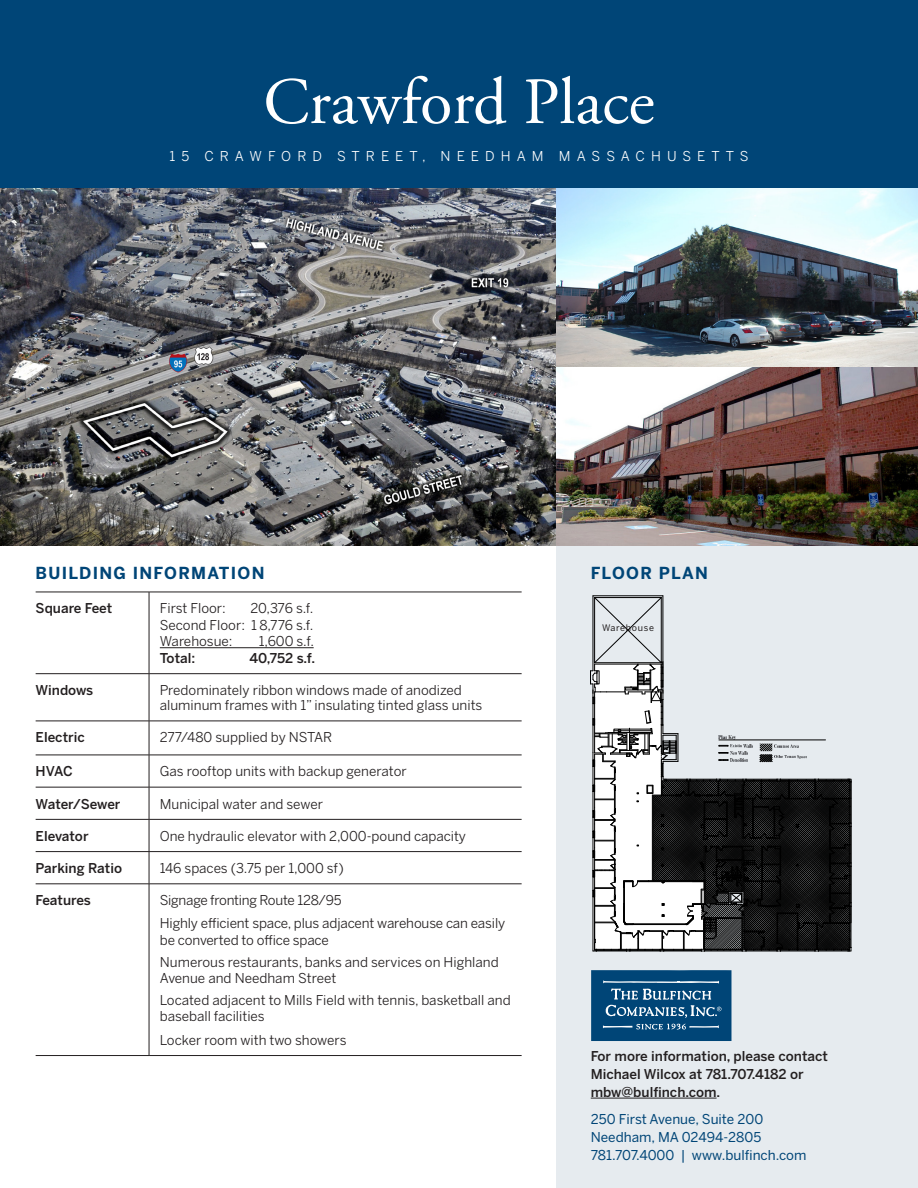
<style>
.page{position:relative;width:918px;height:1188px;background:#fff}
.page>*{position:absolute;margin:0;border:0;box-sizing:border-box;transform-origin:0 0}
.t1{font:66px "Adobe Garamond Pro";color:#fff}
.t2{font:700 16.5px "Benton Sans";letter-spacing:.075em;color:#004577}
.t3{font:13.5px/16.5px "Benton Sans";color:#231f20}
.t4{font:500 13.5px/18px "Benton Sans";color:#231f20}
.t5{font:13.5px "Benton Sans";color:#004577}
.t6{font:13.5px "Benton Sans";letter-spacing:.45em;color:#fff}
.t7{font:13.5px "Benton Sans";letter-spacing:-.02em;color:#231f20}
.t8{font:9px "Benton Sans";letter-spacing:.075em;color:#231f20}
</style>
<div class="page">
<div style="left:556px;top:536px;width:362px;height:652px;background:#e6ebef"></div>
<div style="left:0;top:0;width:918px;height:188px;background:#004577"></div>
<img style="left:0;top:188px;width:556px;height:358px">
<svg style="left:591px;top:970px;width:140px;height:71px;background:#1d5a86"></svg>
<hr style="left:36px;top:592px;width:113px;height:1px;background:#231f20">
<hr style="left:149px;top:592px;width:373px;height:1px;background:#231f20">
<hr style="left:149px;top:592px;width:1px;height:81px;background:#231f20">
<hr style="left:36px;top:673px;width:113px;height:1px;background:#231f20">
<hr style="left:149px;top:673px;width:373px;height:1px;background:#231f20">
<hr style="left:149px;top:674px;width:1px;height:47px;background:#231f20">
<hr style="left:36px;top:721px;width:113px;height:1px;background:#231f20">
<hr style="left:149px;top:721px;width:373px;height:1px;background:#231f20">
<hr style="left:149px;top:721px;width:1px;height:34px;background:#231f20">
<hr style="left:36px;top:755px;width:113px;height:1px;background:#231f20">
<hr style="left:149px;top:755px;width:373px;height:1px;background:#231f20">
<hr style="left:149px;top:755px;width:1px;height:32px;background:#231f20">
<hr style="left:36px;top:787px;width:113px;height:1px;background:#231f20">
<hr style="left:149px;top:787px;width:373px;height:1px;background:#231f20">
<hr style="left:149px;top:787px;width:1px;height:32px;background:#231f20">
<hr style="left:36px;top:819px;width:113px;height:1px;background:#231f20">
<hr style="left:149px;top:819px;width:373px;height:1px;background:#231f20">
<hr style="left:149px;top:820px;width:1px;height:31px;background:#231f20">
<hr style="left:36px;top:851px;width:113px;height:1px;background:#231f20">
<hr style="left:149px;top:851px;width:373px;height:1px;background:#231f20">
<hr style="left:149px;top:852px;width:1px;height:32px;background:#231f20">
<hr style="left:36px;top:884px;width:113px;height:1px;background:#231f20">
<hr style="left:149px;top:884px;width:373px;height:1px;background:#231f20">
<hr style="left:149px;top:884px;width:1px;height:171px;background:#231f20">
<hr style="left:36px;top:1055px;width:113px;height:1px;background:#231f20">
<hr style="left:149px;top:1055px;width:373px;height:1px;background:#231f20">
<hr style="left:160px;top:647px;width:154px;height:1px;background:#231f20">
<hr style="left:591px;top:1098px;width:126px;height:1px;background:#231f20">
<img style="left:556px;top:188px;width:362px;height:179px">
<img style="left:556px;top:367px;width:362px;height:179px">
<hr style="left:663px;top:596px;width:1px;height:97px;background:#000">
<hr style="left:593px;top:596px;width:70px;height:1px;background:#000">
<svg style="left:590px;top:597px;width:262px;height:355px"></svg>
<p class="t1" style="left:263px;top:62px;width:393px">Crawford Place</p>
<p class="t6" style="left:170px;top:148px;width:580px">15 CRAWFORD STREET, NEEDHAM MASSACHUSETTS</p>
<p class="t2" style="left:36px;top:563px;width:230px">BUILDING INFORMATION</p>
<p class="t4" style="left:36px;top:599px;width:78px">Square Feet</p>
<p class="t3" style="left:160px;top:600px;width:68px">First Floor:</p>
<p class="t3" style="left:160px;top:600px;width:155px;text-align:justify;text-indent:91px">20,376 s.f.<br>Second Floor: 1 8,776 s.f.<br>Warehosue:</p>
<p class="t3" style="left:259px;top:633px;width:57px">1,600 s.f.</p>
<p class="t4" style="left:160px;top:649px;width:37px">Total:</p>
<p class="t4" style="left:249px;top:649px;width:67px">40,752 s.f.</p>
<p class="t4" style="left:36px;top:681px;width:59px">Windows</p>
<p class="t3" style="left:160px;top:683px;width:324px;line-height:15px">Predominately ribbon windows made of anodized aluminum frames with 1” insulating tinted glass units</p>
<p class="t4" style="left:36px;top:728px;width:51px">Electric</p>
<p class="t3" style="left:160px;top:729px;width:174px">277/480 supplied by NSTAR</p>
<p class="t4" style="left:36px;top:762px;width:39px">HVAC</p>
<p class="t3" style="left:160px;top:763px;width:249px">Gas rooftop units with backup generator</p>
<p class="t4" style="left:36px;top:794px;width:86px">Water/Sewer</p>
<p class="t3" style="left:160px;top:795px;width:165px">Municipal water and sewer</p>
<p class="t4" style="left:36px;top:827px;width:54px">Elevator</p>
<p class="t3" style="left:160px;top:827px;width:308px">One hydraulic elevator with 2,000-pound capacity</p>
<p class="t4" style="left:36px;top:859px;width:88px">Parking Ratio</p>
<p class="t3" style="left:160px;top:860px;width:185px">146 spaces (3.75 per 1,000 sf)</p>
<p class="t4" style="left:36px;top:891px;width:57px">Features</p>
<p class="t7" style="left:160px;top:892px;width:183px">Signage fronting Route 128/95</p>
<p class="t3" style="left:160px;top:915px;width:347px">Highly efficient space, plus adjacent warehouse can easily be converted to office space</p>
<p class="t3" style="left:160px;top:953px;width:340px">Numerous restaurants, banks and services on Highland<br>Avenue and Needham Street</p>
<p class="t3" style="left:160px;top:992px;width:352px">Located adjacent to Mills Field with tennis, basketball and baseball facilities</p>
<p class="t3" style="left:160px;top:1031px;width:188px">Locker room with two showers</p>
<p class="t2" style="left:591px;top:563px;width:119px">FLOOR PLAN</p>
<p class="t8" style="left:602px;top:622px;width:53px">Warehouse</p>
<p class="t4" style="left:591px;top:1047px;width:239px">For more information, please contact<br>Michael Wilcox at 781.707.4182 or mbw@bulfinch.com.</p>
<p class="t5" style="left:591px;top:1111px;width:174px">250 First Avenue, Suite 200</p>
<p class="t5" style="left:591px;top:1129px;width:172px">Needham, MA 02494-2805</p>
<p class="t5" style="left:591px;top:1147px;width:217px">781.707.4000 | www.bulfinch.com</p>
</div>
